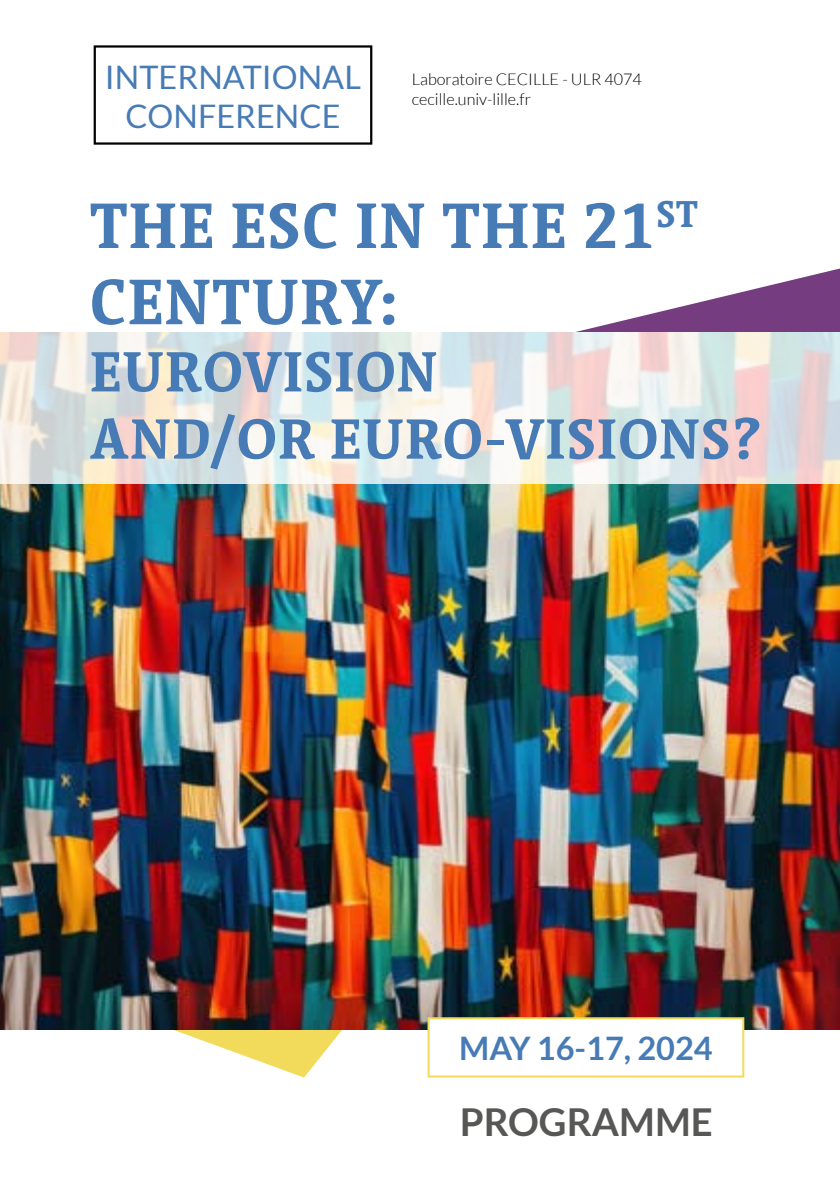
<style>
.page{position:relative;width:840px;height:1191px;background:#fff}
.page>*{position:absolute;margin:0;border:0;box-sizing:border-box;transform-origin:0 0}
.t1{font:700 63.4px/76.2px "Acuta";letter-spacing:.025em;color:#477bb5}
.t2{font:700 56px "Acuta";letter-spacing:.025em;color:#477bb5}
.t3{font:700 38.4px "Lato";color:#575756}
.t4{font:32.4px/38.8px "Lato";color:#477bb5;text-align:center}
.t5{font:700 32.4px "Lato";color:#477bb5}
.t6{font:300 16.2px "Lato";color:#000}
</style>
<div class="page">
<svg style="left:83px;top:1029px;width:276px;height:48px"></svg>
<svg style="left:385px;top:268px;width:454px;height:65px"></svg>
<div style="left:94px;top:45px;width:278px;height:100px;border:2px solid #000"></div>
<img style="left:0;top:484px;width:839px;height:545px">
<div style="left:428px;top:1018px;width:314px;height:58px;background:#fff"></div>
<div style="left:427px;top:1017px;width:317px;height:60px;border:2px solid #f2db5b"></div>
<svg style="left:0;top:333px;width:839px;height:151px"></svg>
<p class="t4" style="left:105px;top:57px;width:257px">INTERNATIONAL<br>CONFERENCE</p>
<p class="t6" style="left:411px;top:71px;width:231px">Laboratoire CECILLE - ULR 4074</p>
<p class="t6" style="left:411px;top:90px;width:121px">cecille.univ-lille.fr</p>
<p class="t1" style="left:90px;top:187px;width:608px">THE ESC IN THE 21<sup>ST<br></sup>CENTURY:</p>
<p class="t2" style="left:90px;top:338px;width:349px">EUROVISION</p>
<p class="t2" style="left:90px;top:405px;width:672px">AND/OR EURO-VISIONS?</p>
<p class="t5" style="left:459px;top:1030px;width:255px">MAY 16-17, 2024</p>
<p class="t3" style="left:459px;top:1099px;width:254px">PROGRAMME</p>
</div>
